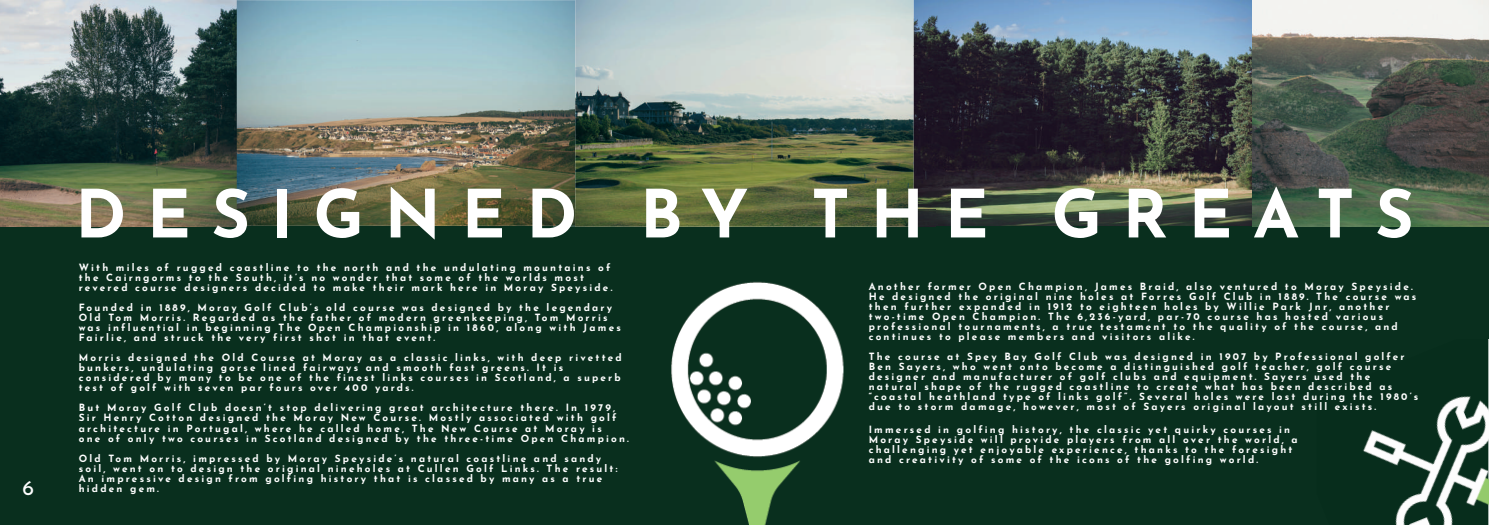
<style>
.page{position:relative;width:1489px;height:525px;background:#fff}
.page>*{position:absolute;margin:0;border:0;box-sizing:border-box;transform-origin:0 0}
.t1{font:700 66.25px "Josefin Sans";letter-spacing:.31em;color:#fff}
.t2{font:21.25px "Josefin Sans";color:#fff}
.t3{font:700 10px/10px "Josefin Sans";letter-spacing:.22em;color:#fff}
</style>
<div class="page">
<div style="left:0;top:226px;width:1488px;height:299px;background:#092f1e"></div>
<img style="left:1363px;top:339px;width:126px;height:186px">
<img style="left:0;top:0;width:575px;height:226px">
<img style="left:575px;top:0;width:338px;height:209px">
<img style="left:913px;top:0;width:576px;height:226px">
<img style="left:671px;top:281px;width:173px;height:244px">
<img style="left:553px;top:226px;width:383px;height:12px">
<img style="left:553px;top:209px;width:22px;height:17px">
<img style="left:575px;top:209px;width:361px;height:17px">
<h2 class="t2" style="left:22px;top:470px;width:13px">6</h2>
<h1 class="t1" style="left:75px;top:155px;width:1340px">DESIGNED BY THE GREATS</h1>
<p class="t3" style="left:79px;top:261px;width:535px">With miles of rugged coastline to the north and the undulating mountains of the Cairngorms to the South, it’s no wonder that some of the worlds most revered course designers decided to make their mark here in Moray Speyside.</p>
<p class="t3" style="left:79px;top:301px;width:543px">Founded in 1889, Moray Golf Club’s old course was designed by the legendary Old Tom Morris. Regarded as the father of modern greenkeeping, Tom Morris was influential in beginning The Open Championship in 1860, along with James Fairlie, and struck the very first shot in that event.</p>
<p class="t3" style="left:79px;top:351px;width:544px">Morris designed the Old Course at Moray as a classic links, with deep rivetted bunkers, undulating gorse lined fairways and smooth fast greens. It is considered by many to be one of the finest links courses in Scotland, a superb test of golf with seven par fours over 400 yards.</p>
<p class="t3" style="left:79px;top:401px;width:552px">But Moray Golf Club doesn’t stop delivering great architecture there. In 1979, Sir Henry Cotton designed the Moray New Course. Mostly associated with golf architecture in Portugal, where he called home, The New Course at Moray is<br>one of only two courses in Scotland designed by the three-time Open Champion.</p>
<p class="t3" style="left:79px;top:451px;width:540px">Old Tom Morris, impressed by Moray Speyside’s natural coastline and sandy soil, went on to design the original nineholes at Cullen Golf Links. The result:<br>An impressive design from golfing history that is classed by many as a true hidden gem.</p>
<p class="t3" style="left:868px;top:280px;width:549px">Another former Open Champion, James Braid, also ventured to Moray Speyside.<br>He designed the original nine holes at Forres Golf Club in 1889. The course was then further expanded in 1912 to eighteen holes by Willie Park Jnr, another two-time Open Champion. The 6,236-yard, par-70 course has hosted various professional tournaments, a true testament to the quality of the course, and continues to please members and visitors alike.</p>
<p class="t3" style="left:868px;top:350px;width:551px">The course at Spey Bay Golf Club was designed in 1907 by Professional golfer Ben Sayers, who went onto become a distinguished golf teacher, golf course designer and manufacturer of golf clubs and equipment. Sayers used the natural shape of the rugged coastline to create what has been described as “coastal heathland type of links golf”. Several holes were lost during the 1980’s due to storm damage, however, most of Sayers original layout still exists.</p>
<p class="t3" style="left:868px;top:423px;width:430px">Immersed in golfing history, the classic yet quirky courses in Moray Speyside will provide players from all over the world, a challenging yet enjoyable experience, thanks to the foresight and creativity of some of the icons of the golfing world.</p>
</div>
